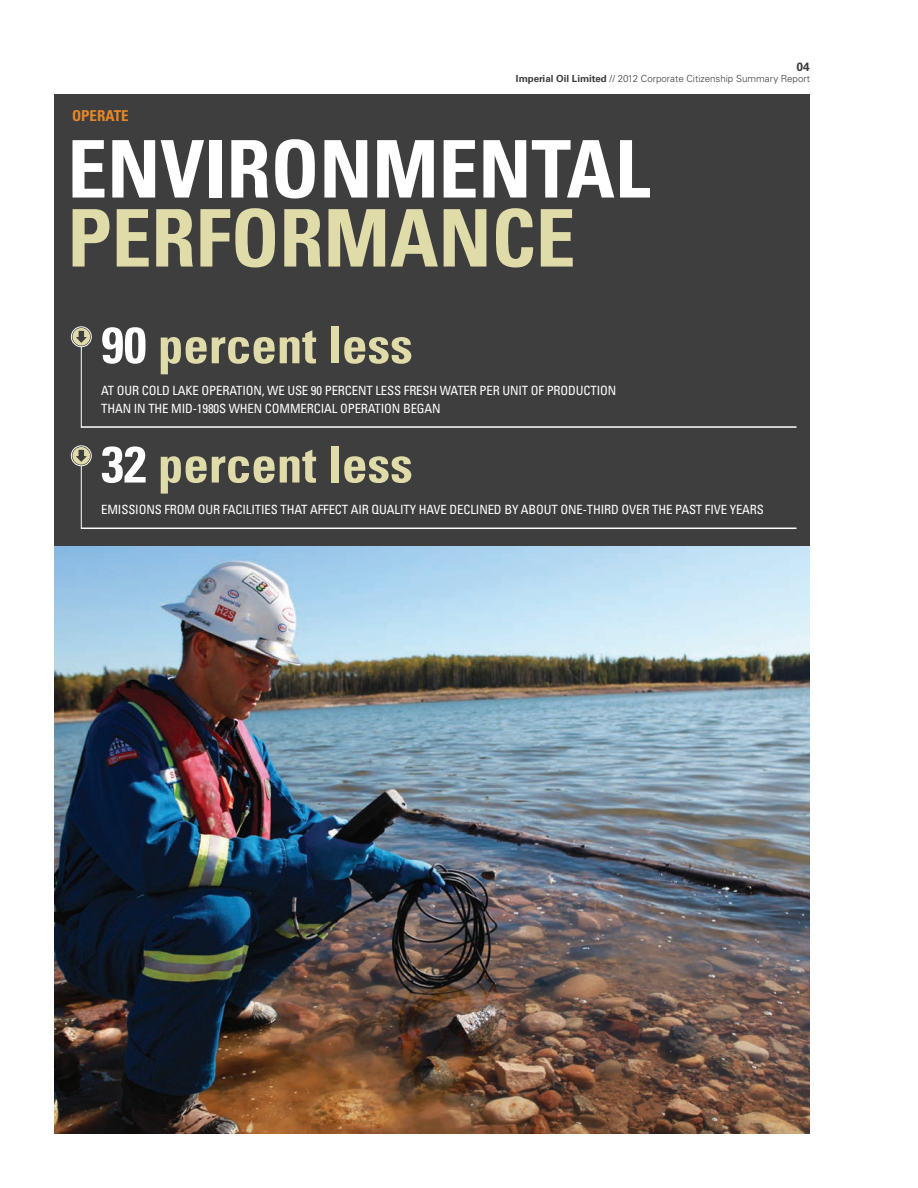
<style>
.page{position:relative;width:918px;height:1188px;background:#fff}
.page>*{position:absolute;margin:0;border:0;box-sizing:border-box;transform-origin:0 0}
.t1{font:700 condensed 79.5px/69px "Univers LT Std";color:#fff}
.pull_out_large_text{font:700 condensed 51px "Univers LT Std";color:#e0dca9}
.pull_out_small_text{font:700 condensed 51px "Univers LT Std";color:#e0dca9}
.t2{font:700 condensed 15px "Univers LT Std";color:#e88722}
.pull_out_small_text-2{font:condensed 12.75px/18px "Univers LT Std";letter-spacing:-.01em;color:#fff}
.t3{font:700 12px "Univers LT Std";color:#3e3e3f}
.t4{font:300 9.75px "Univers LT Std";color:#3e3e3f}
.s1{font-weight:700}
.s2{font-weight:400}
.s3{color:#e0dca9}
.s4{color:#fff}
</style>
<div class="page">
<img style="left:54px;top:546px;width:756px;height:588px">
<div style="left:54px;top:94px;width:756px;height:452px;background:#3e3e3f"></div>
<hr style="left:81px;top:426px;width:715px;height:2px;background:#fff">
<hr style="left:81px;top:528px;width:715px;height:1px;background:#fff">
<svg style="left:73px;top:328px;width:17px;height:18px"></svg>
<div style="left:71px;top:326px;width:21px;height:21px;border:1px solid #fff;border-radius:50%"></div>
<svg style="left:72px;top:447px;width:18px;height:18px"></svg>
<div style="left:71px;top:445px;width:21px;height:21px;border:1px solid #fff;border-radius:50%"></div>
<hr style="left:81px;top:347px;width:1px;height:81px;background:#fff">
<hr style="left:81px;top:466px;width:1px;height:63px;background:#fff">
<p class="t3" style="left:797px;top:59px;width:15px">04</p>
<p class="t4" style="left:516px;top:73px;width:296px"><span class="s1">Imperial Oil Limited</span> <span class="s2">//</span> 2012 Corporate Citizenship Summary Report</p>
<p class="t2" style="left:72px;top:106px;width:58px">OPERATE</p>
<p class="t1" style="left:68px;top:134px;width:584px">ENVIRONMENTAL<br><span class="s3">PERFORMANCE</span></p>
<p class="pull_out_large_text" style="left:101px;top:314px;width:313px"><span class="s4">90</span> percent less</p>
<p class="pull_out_small_text-2" style="left:101px;top:381px;width:517px">AT OUR COLD LAKE OPERATION, WE USE 90 PERCENT LESS FRESH WATER PER UNIT OF PRODUCTION<br>THAN IN THE MID-1980S WHEN COMMERCIAL OPERATION BEGAN</p>
<p class="pull_out_small_text" style="left:101px;top:433px;width:313px"><span class="s4">32</span> percent less</p>
<p class="pull_out_small_text-2" style="left:101px;top:500px;width:664px">EMISSIONS FROM OUR FACILITIES THAT AFFECT AIR QUALITY HAVE DECLINED BY ABOUT ONE-THIRD OVER THE PAST FIVE YEARS</p>
</div>
